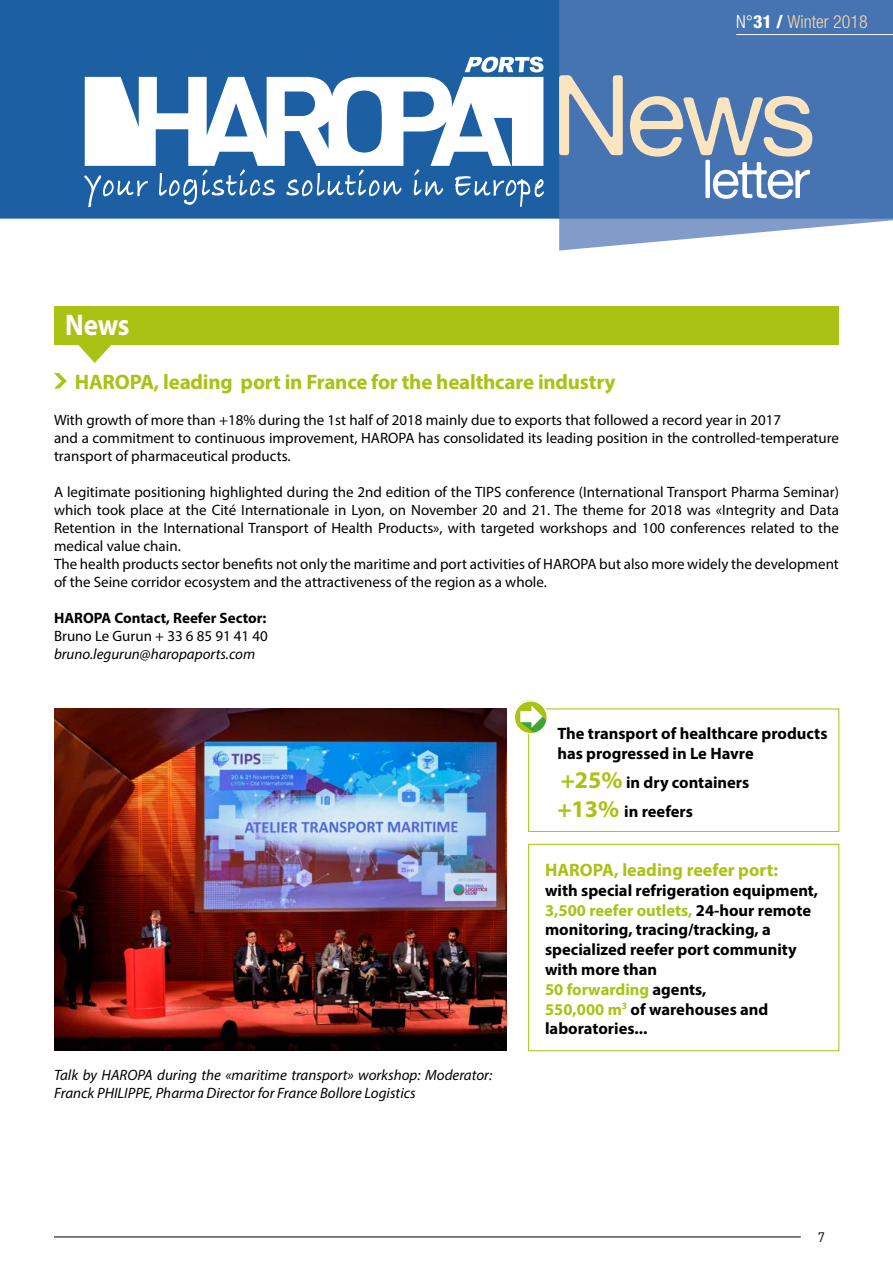
<style>
.page{position:relative;width:893px;height:1263px;background:#fff}
.page>*{position:absolute;margin:0;border:0;box-sizing:border-box;transform-origin:0 0}
.t1{font:54px "Alte Haas Grotesk";letter-spacing:-.05em;color:#fff}
.t2{font:700 30px "Myriad Pro";color:#fff;scale:.9 1}
.t3{font:700 21px "Myriad Pro";letter-spacing:-.01em;color:#aac214}
.t4{font:700 18px "Myriad Pro";color:#aac214}
.t5{font:300 condensed 18px "Helvetica Neue";color:#f9daa5}
.t6{font:700 16.5px/19.8px "Myriad Pro";color:#000}
.t7{font:15px/18px "Myriad Pro";color:#000}
.t8{font:italic 15px/18px "Myriad Pro";color:#000}
.t9{font:700 15px "Myriad Pro";color:#000}
.t10{font:13.5px "DIN";color:#000}
.s1{color:#fff}
.s2{font-weight:800;color:#fff}
.s3{font-size:24px;color:#aac214}
.s4{color:#aac214}
</style>
<div class="page">
<div style="left:0;top:0;width:559px;height:219px;background:#1c60a3"></div>
<svg style="left:559px;top:0;width:334px;height:251px;background:#557eb7"></svg>
<svg style="left:84px;top:57px;width:460px;height:150px"></svg>
<hr style="left:736px;top:34px;width:157px;height:1px;background:#fff">
<hr style="left:54px;top:1237px;width:747px;height:1px;background:#000">
<div style="left:54px;top:306px;width:785px;height:38px;background:#aac214"></div>
<svg style="left:72px;top:344px;width:46px;height:19px"></svg>
<svg style="left:54px;top:373px;width:13px;height:16px"></svg>
<img style="left:54px;top:709px;width:452px;height:342px">
<div style="left:528px;top:844px;width:311px;height:207px;background:#fff;border:1px solid #aac214"></div>
<svg style="left:514px;top:700px;width:33px;height:33px"></svg>
<svg style="left:520px;top:705px;width:27px;height:27px"></svg>
<div style="left:514px;top:700px;width:34px;height:34px;border:1px solid #fff;border-radius:50%"></div>
<p class="t5" style="left:736px;top:12px;width:133px"><span class="s1">N°</span><span class="s2">31 /</span> Winter 2018</p>
<h1 class="t1" style="left:550px;top:147px;width:267px"><sup>News</sup>letter</h1>
<h2 class="t2" style="left:65px;top:305px;width:73px">News</h2>
<h3 class="t3" style="left:75px;top:368px;width:542px">HAROPA, leading port in France for the healthcare industry</h3>
<p class="t7" style="left:54px;top:410px;width:786px">With growth of more than +18% during the 1st half of 2018 mainly due to exports that followed a record year in 2017<br>and a commitment to continuous improvement, HAROPA has consolidated its leading position in the controlled-temperature transport of pharmaceutical products.</p>
<p class="t7" style="left:54px;top:482px;width:786px">A legitimate positioning highlighted during the 2nd edition of the TIPS conference (International Transport Pharma Seminar) which took place at the Cité Internationale in Lyon, on November 20 and 21. The theme for 2018 was «Integrity and Data Retention in the International Transport of Health Products», with targeted workshops and 100 conferences related to the medical value chain.<br>The health products sector benefits not only the maritime and port activities of HAROPA but also more widely the development of the Seine corridor ecosystem and the attractiveness of the region as a whole.</p>
<p class="t9" style="left:54px;top:608px;width:214px">HAROPA Contact, Reefer Sector:</p>
<p class="t7" style="left:54px;top:626px;width:215px">Bruno Le Gurun + 33 6 85 91 41 40</p>
<p class="t8" style="left:54px;top:644px;width:203px">bruno.legurun@haropaports.com</p>
<p class="t6" style="left:557px;top:723px;width:272px">The transport of healthcare products has progressed in Le Havre</p>
<p class="t6" style="left:557px;top:767px;width:194px;line-height:28.8px"><span class="s3">+25%</span> in dry containers <span class="s3">+13%</span> in reefers</p>
<p class="t8" style="left:54px;top:1066px;width:440px">Talk by HAROPA during the «maritime transport» workshop: Moderator:<br>Franck PHILIPPE, Pharma Director for France Bollore Logistics</p>
<p class="t4" style="left:545px;top:858px;width:234px">HAROPA, leading reefer port:</p>
<p class="t6" style="left:545px;top:880px;width:275px">with special refrigeration equipment,<br><span class="s4">3,500 reefer outlets,</span> 24-hour remote monitoring, tracing/tracking, a specialized reefer port community with more than<br><span class="s4">50 forwarding</span> agents,<br><span class="s4">550,000 m</span><sup>3</sup> of warehouses and laboratories...</p>
<p class="t10" style="left:818px;top:1229px;width:9px">7</p>
</div>
